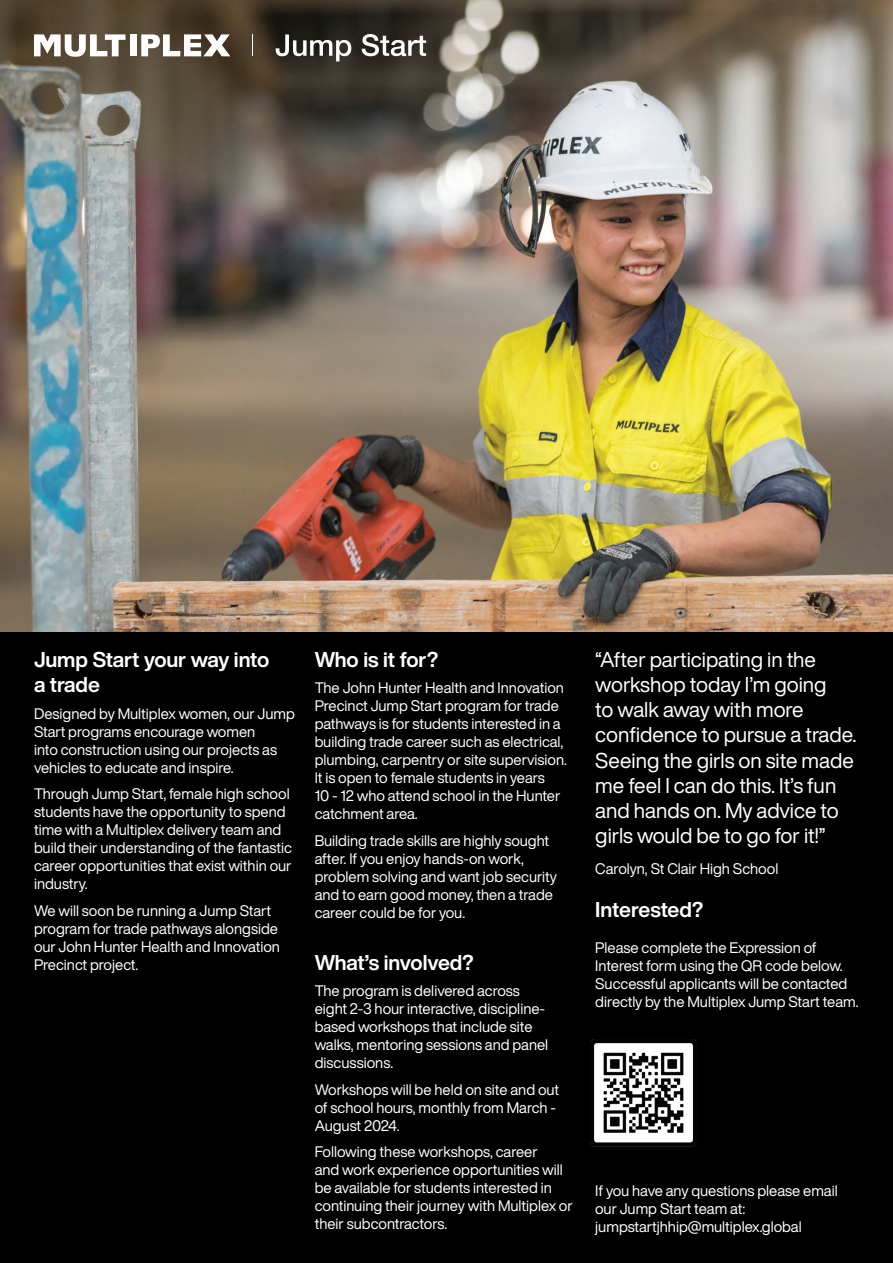
<style>
.page{position:relative;width:893px;height:1263px;background:#000}
.page>*{position:absolute;margin:0;border:0;box-sizing:border-box;transform-origin:0 0}
.t1{font:21px/25.2px "Helvetica Now Display";color:#fff}
.t2{font:700 21px/25.2px "Helvetica Now Display";letter-spacing:-.005em;color:#fff}
.t3{font:15px/18px "Helvetica Now Display";color:#fff}
</style>
<div class="page">
<img style="left:0;top:0;width:893px;height:631px">
<div style="left:130px;top:34px;width:6px;height:22px;background:#fff"></div>
<svg style="left:141px;top:34px;width:89px;height:22px;background:#afa8a0"></svg>
<svg style="left:34px;top:34px;width:91px;height:23px;background:#b6b0a7"></svg>
<svg style="left:252px;top:34px;width:1px;height:22px"></svg>
<svg style="left:276px;top:35px;width:75px;height:26px;background:#66645f"></svg>
<svg style="left:362px;top:34px;width:64px;height:22px"></svg>
<img style="left:591px;top:1040px;width:106px;height:107px">
<h1 class="t2" style="left:34px;top:647px;width:237px">Jump Start your way into a trade</h1>
<p class="t3" style="left:34px;top:704px;width:262px">Designed by Multiplex women, our Jump Start programs encourage women<br>into construction using our projects as vehicles to educate and inspire.</p>
<p class="t3" style="left:34px;top:785px;width:259px">Through Jump Start, female high school students have the opportunity to spend time with a Multiplex delivery team and build their understanding of the fantastic career opportunities that exist within our industry.</p>
<p class="t3" style="left:34px;top:901px;width:247px">We will soon be running a Jump Start program for trade pathways alongside our John Hunter Health and Innovation<br>Precinct project.</p>
<h1 class="t2" style="left:315px;top:647px;width:125px">Who is it for?</h1>
<p class="t3" style="left:315px;top:679px;width:254px">The John Hunter Health and Innovation Precinct Jump Start program for trade pathways is for students interested in a building trade career such as electrical, plumbing, carpentry or site supervision.<br>It is open to female students in years<br>10 - 12 who attend school in the Hunter catchment area.</p>
<p class="t3" style="left:315px;top:831px;width:244px">Building trade skills are highly sought after. If you enjoy hands-on work, problem solving and want job security and to earn good money, then a trade career could be for you.</p>
<h1 class="t2" style="left:315px;top:949px;width:160px">What’s involved?</h1>
<p class="t3" style="left:315px;top:982px;width:235px">The program is delivered across eight 2-3 hour interactive, discipline&shy;based workshops that include site walks, mentoring sessions and panel discussions.</p>
<p class="t3" style="left:315px;top:1080px;width:246px">Workshops will be held on site and out of school hours, monthly from March -<br>August 2024.</p>
<p class="t3" style="left:315px;top:1143px;width:260px">Following these workshops, career<br>and work experience opportunities will be available for students interested in continuing their journey with Multiplex or their subcontractors.</p>
<h1 class="t1" style="left:595px;top:647px;width:263px">“After participating in the workshop today I’m going<br>to walk away with more confidence to pursue a trade.<br>Seeing the girls on site made me feel I can do this. It’s fun and hands on. My advice to girls would be to go for it!”</h1>
<p class="t3" style="left:595px;top:860px;width:185px">Carolyn, St Clair High School</p>
<h1 class="t2" style="left:595px;top:897px;width:109px">Interested?</h1>
<p class="t3" style="left:595px;top:939px;width:265px">Please complete the Expression of Interest form using the QR code below.<br>Successful applicants will be contacted directly by the Multiplex Jump Start team.</p>
<p class="t3" style="left:595px;top:1181px;width:244px">If you have any questions please email our Jump Start team at: jumpstartjhhip@multiplex.global</p>
</div>
